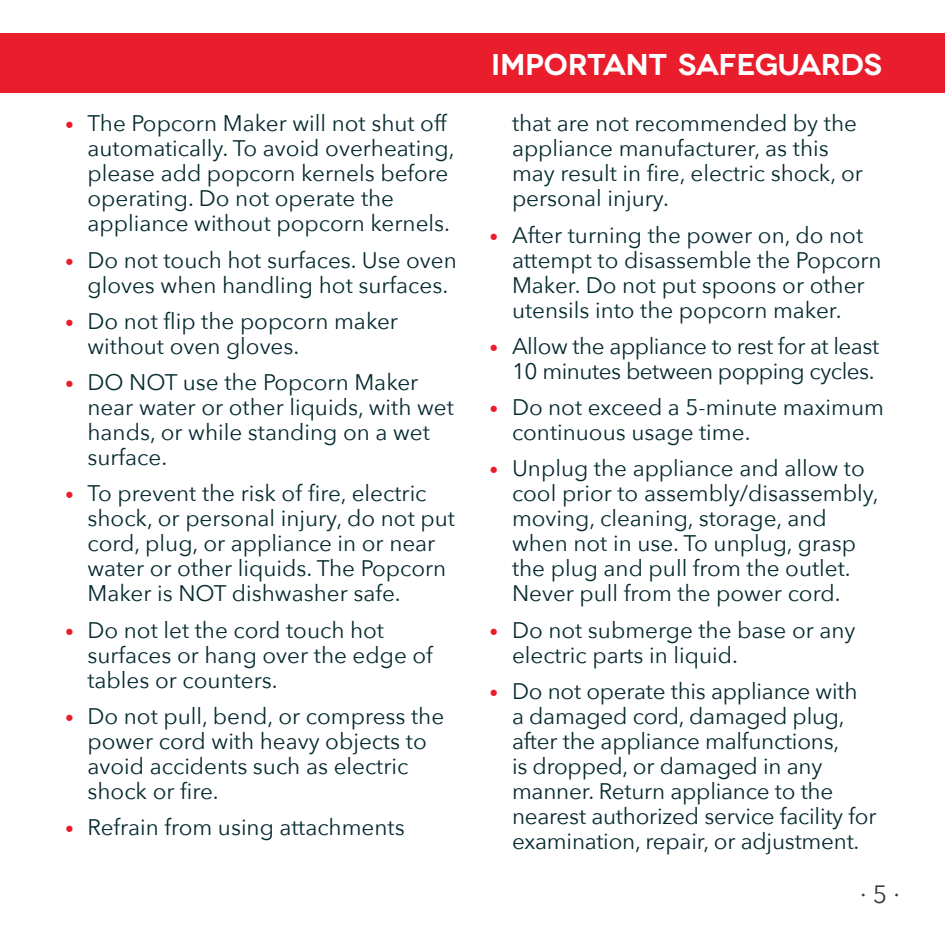
<style>
.page{position:relative;width:945px;height:945px;background:#fff}
.page>*{position:absolute;margin:0;border:0;box-sizing:border-box;transform-origin:0 0}
.t1{font:600 30px "Novecentowide";letter-spacing:-.015em;color:#fff}
.t2{font:25px "Avenir Next";color:#313c42}
.t3{font:22.5px/25px "Avenir Next";color:#052a30}
.t4{font:22.5px/25px "Avenir Next";letter-spacing:-.02em;color:#052a30;text-align:right}
.s1{font-size:17.5px;color:#ea1d2c}
</style>
<div class="page">
<div style="left:0;top:34px;width:945px;height:59px;background:#ea1d2c"></div>
<p class="t3" style="left:88px;top:110px;width:369px;text-indent:-22px"><span class="s1">•</span> The Popcorn Maker will not shut off automatically. To avoid overheating, please add popcorn kernels before operating. Do not operate the appliance without popcorn kernels.</p>
<p class="t3" style="left:88px;top:246px;width:371px;text-indent:-22px"><span class="s1">•</span> Do not touch hot surfaces. Use oven gloves when handling hot surfaces.</p>
<p class="t3" style="left:88px;top:308px;width:312px;text-indent:-22px"><span class="s1">•</span> Do not flip the popcorn maker without oven gloves.</p>
<p class="t3" style="left:88px;top:369px;width:368px;text-indent:-22px"><span class="s1">•</span> DO NOT use the Popcorn Maker near water or other liquids, with wet hands, or while standing on a wet surface.</p>
<p class="t3" style="left:88px;top:480px;width:369px;text-indent:-22px"><span class="s1">•</span> To prevent the risk of fire, electric shock, or personal injury, do not put cord, plug, or appliance in or near water or other liquids. The Popcorn Maker is NOT dishwasher safe.</p>
<p class="t3" style="left:88px;top:616px;width:347px;text-indent:-22px"><span class="s1">•</span> Do not let the cord touch hot surfaces or hang over the edge of tables or counters.</p>
<p class="t3" style="left:88px;top:703px;width:358px;text-indent:-22px"><span class="s1">•</span> Do not pull, bend, or compress the power cord with heavy objects to avoid accidents such as electric shock or fire.</p>
<p class="t3" style="left:65px;top:814px;width:341px"><span class="s1">•</span> Refrain from using attachments</p>
<h1 class="t1" style="left:491px;top:47px;width:392px">IMPORTANT SAFEGUARDS</h1>
<p class="t3" style="left:512px;top:110px;width:353px">that are not recommended by the appliance manufacturer, as this may result in fire, electric shock, or personal injury.</p>
<p class="t3" style="left:512px;top:221px;width:371px;text-indent:-22px"><span class="s1">•</span> After turning the power on, do not attempt to disassemble the Popcorn Maker. Do not put spoons or other utensils into the popcorn maker.</p>
<p class="t4" style="left:490px;top:333px;width:391px"><span class="s1">•</span> Allow the appliance to rest for at least<br>10 minutes between popping cycles.</p>
<p class="t3" style="left:512px;top:394px;width:374px;text-indent:-22px"><span class="s1">•</span> Do not exceed a 5-minute maximum continuous usage time.</p>
<p class="t3" style="left:512px;top:455px;width:368px;text-indent:-22px"><span class="s1">•</span> Unplug the appliance and allow to cool prior to assembly/disassembly, moving, cleaning, storage, and when not in use. To unplug, grasp the plug and pull from the outlet.<br>Never pull from the power cord.</p>
<p class="t3" style="left:512px;top:616px;width:345px;text-indent:-22px"><span class="s1">•</span> Do not submerge the base or any electric parts in liquid.</p>
<p class="t3" style="left:512px;top:678px;width:366px;text-indent:-22px"><span class="s1">•</span> Do not operate this appliance with<br>a damaged cord, damaged plug, after the appliance malfunctions,<br>is dropped, or damaged in any manner. Return appliance to the nearest authorized service facility for examination, repair, or adjustment.</p>
<p class="t2" style="left:860px;top:873px;width:41px">∙ 5 ∙</p>
</div>
